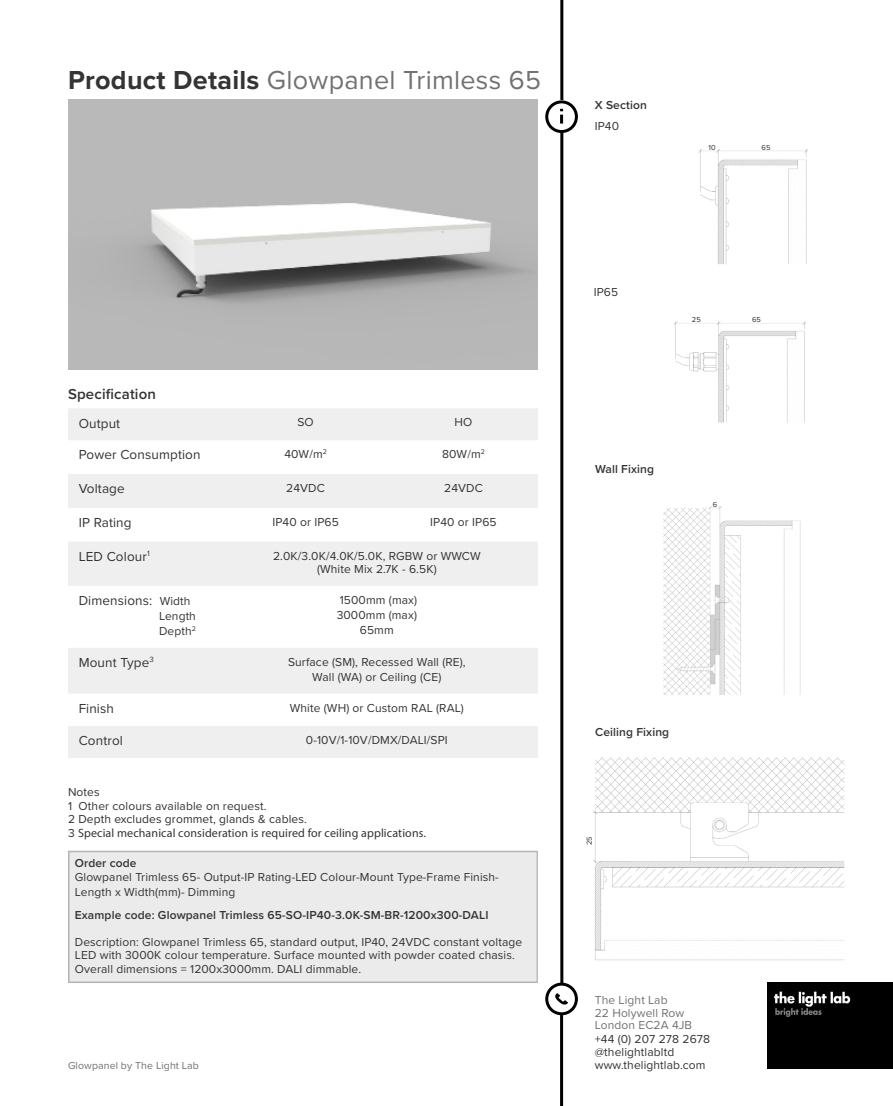
<style>
.page{position:relative;width:893px;height:1106px;background:#fff}
.page>*{position:absolute;margin:0;border:0;box-sizing:border-box;transform-origin:0 0}
.t1{font:27px "Proxima Nova";letter-spacing:.01em;color:#717275}
.t2{font:600 15px "Proxima Nova";letter-spacing:.01em;color:#343433}
.t3{font:13.5px "Proxima Nova";letter-spacing:.01em;color:#343433}
.t4{font:12px/13.5px "Proxima Nova";letter-spacing:.01em;color:#343433}
.t5{font:600 12px "Proxima Nova";letter-spacing:.01em;color:#343433}
.t6{font:12px "Myriad Pro";letter-spacing:.01em;color:#343433}
.t7{font:12px/12.8px "Proxima Nova";letter-spacing:.01em;color:#717275}
.t8{font:10.5px "Proxima Nova";letter-spacing:.01em;color:#717275}
.t9{font:7.5px "Proxima Nova";letter-spacing:.01em;color:#2c2e30}
.s1{font-weight:700;color:#343433}
.s2{font-size:12px}
.s3{color:#2c2e30}
.s4{font-family:"Proxima Nova"}
</style>
<div class="page">
<div style="left:68px;top:850px;width:470px;height:133px;background:#ecebeb"></div>
<hr style="left:560px;top:0;width:3px;height:100px;background:#000">
<hr style="left:560px;top:133px;width:3px;height:851px;background:#000">
<div style="left:545px;top:100px;width:33px;height:33px;border:3px solid #000;border-radius:50%"></div>
<svg style="left:560px;top:109px;width:3px;height:15px"></svg>
<div style="left:545px;top:982px;width:33px;height:33px;border:3px solid #000;border-radius:50%"></div>
<svg style="left:555px;top:993px;width:13px;height:12px"></svg>
<img style="left:593px;top:757px;width:252px;height:204px">
<img style="left:663px;top:506px;width:138px;height:189px">
<hr style="left:560px;top:1014px;width:3px;height:92px;background:#000">
<img style="left:674px;top:321px;width:132px;height:102px">
<img style="left:698px;top:149px;width:110px;height:115px">
<svg style="left:68px;top:408px;width:470px;height:350px;fill:#efeff0"></svg>
<img style="left:68px;top:100px;width:470px;height:269px">
<img style="left:767px;top:982px;width:126px;height:87px">
<h1 class="t1" style="left:68px;top:60px;width:474px"><span class="s1">Product Details</span> Glowpanel Trimless 65</h1>
<p class="t5" style="left:595px;top:96px;width:54px">X Section</p>
<p class="t4" style="left:595px;top:118px;width:26px">IP40</p>
<p class="t9" style="left:709px;top:142px;width:9px">10</p>
<p class="t9" style="left:762px;top:142px;width:10px">65</p>
<p class="t2" style="left:68px;top:383px;width:89px">Specification</p>
<p class="t3" style="left:79px;top:413px;width:43px">Output</p>
<p class="t4" style="left:297px;top:415px;width:18px">SO</p>
<p class="t4" style="left:455px;top:415px;width:19px">HO</p>
<p class="t3" style="left:79px;top:445px;width:123px">Power Consumption</p>
<p class="t4" style="left:284px;top:447px;width:44px">40W/m<sup>2</sup></p>
<p class="t4" style="left:442px;top:447px;width:44px">80W/m<sup>2</sup></p>
<p class="t3" style="left:79px;top:478px;width:48px">Voltage</p>
<p class="t4" style="left:286px;top:481px;width:40px">24VDC</p>
<p class="t4" style="left:444px;top:481px;width:40px">24VDC</p>
<p class="t3" style="left:79px;top:512px;width:54px">IP Rating</p>
<p class="t4" style="left:272px;top:514px;width:68px">IP40 or IP65</p>
<p class="t4" style="left:430px;top:514px;width:68px">IP40 or IP65</p>
<p class="t3" style="left:79px;top:546px;width:73px">LED Colour<sup>1</sup></p>
<p class="t4" style="left:273px;top:548px;width:209px;text-align:center">2.0K/3.0K/4.0K/5.0K, RGBW or WWCW (White Mix 2.7K - 6.5K)</p>
<p class="t3" style="left:79px;top:590px;width:113px">Dimensions: <span class="s2">Width</span></p>
<p class="t4" style="left:159px;top:608px;width:38px;line-height:15px">Length<br>Depth<sup>2</sup></p>
<p class="t4" style="left:337px;top:592px;width:82px;line-height:15px;text-align:center">1500mm (max)<br>3000mm (max)<br>65mm</p>
<p class="t3" style="left:79px;top:652px;width:77px">Mount Type<sup>3</sup></p>
<p class="t4" style="left:288px;top:653px;width:179px;line-height:15px;text-align:center">Surface (SM), Recessed Wall (RE),<br>Wall (WA) or Ceiling (CE)</p>
<p class="t3" style="left:79px;top:698px;width:37px">Finish</p>
<p class="t4" style="left:290px;top:700px;width:176px">White (WH) or Custom RAL (RAL)</p>
<p class="t3" style="left:79px;top:730px;width:46px">Control</p>
<p class="t4" style="left:306px;top:732px;width:143px">0-10V/1-10V/DMX/DALI/SPI</p>
<p class="t4" style="left:68px;top:785px;width:240px">Notes<br>1 Other colours available on request.<br>2 <span class="s3">Depth excludes grommet, glands &amp; cables.</span></p>
<p class="t6" style="left:68px;top:825px;width:359px"><span class="s4">3</span> Special mechanical consideration is required for ceiling applications.</p>
<p class="t5" style="left:75px;top:854px;width:63px">Order code</p>
<p class="t4" style="left:75px;top:869px;width:426px;line-height:15px">Glowpanel Trimless 65- Output-IP Rating-LED Colour-Mount Type-Frame Finish-<br>Length x Width(mm)- Dimming</p>
<p class="t5" style="left:75px;top:905px;width:415px">Example code: Glowpanel Trimless 65-SO-IP40-3.0K-SM-BR-1200x300-DALI</p>
<p class="t4" style="left:75px;top:934px;width:449px">Description: Glowpanel Trimless 65, standard output, IP40, 24VDC constant voltage<br>LED with 3000K colour temperature. Surface mounted with powder coated chasis.<br>Overall dimensions = 1200x3000mm. DALI dimmable.</p>
<p class="t8" style="left:68px;top:1057px;width:132px">Glowpanel by The Light Lab</p>
<p class="t4" style="left:594px;top:285px;width:26px">IP65</p>
<p class="t9" style="left:692px;top:314px;width:10px">25</p>
<p class="t9" style="left:752px;top:314px;width:10px">65</p>
<p class="t5" style="left:595px;top:460px;width:61px">Wall Fixing</p>
<p class="t9" style="left:713px;top:499px;width:6px">6</p>
<p class="t5" style="left:595px;top:722px;width:76px">Ceiling Fixing</p>
<p class="t9" style="left:584px;top:845px;width:10px;rotate:-90deg">25</p>
<p class="t7" style="left:595px;top:992px;width:99px">The Light Lab<br>22 Holywell Row<br>London EC2A 4JB</p>
<p class="t4" style="left:595px;top:1032px;width:117px;line-height:12.8px">+44 (0) 207 278 2678 @thelightlabltd www.thelightlab.com</p>
</div>
